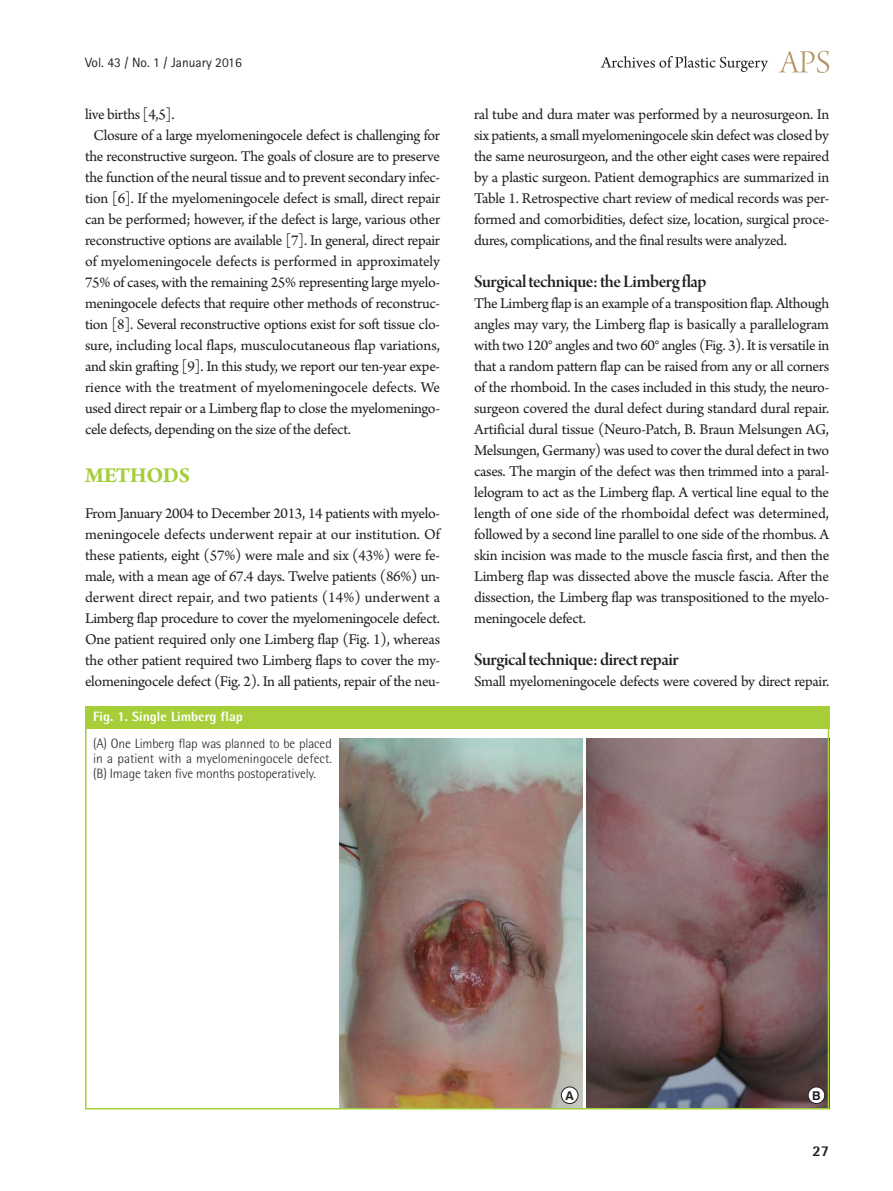
<style>
.page{position:relative;width:893px;height:1191px;background:#fff}
.page>*{position:absolute;margin:0;border:0;box-sizing:border-box;transform-origin:0 0}
.대제목{font:700 22.5px "Arno Pro";letter-spacing:-.02em;color:#a6ce39}
.중제목{font:18.75px "Arno Pro Smbd Display";letter-spacing:-.02em;color:#231f20}
.본문{font:15.75px/21px "Arno Pro";letter-spacing:-.02em;color:#231f20;text-align:justify}
.t1{font:800 15px "Rotis Semi Sans Std";color:#231f20}
.그림설명{font:300 13.5px/15px "Rotis Semi Sans Std";letter-spacing:-.01em;color:#231f20;text-align:justify}
.t2{font:13.5px "Rotis Sans Serif Std";color:#231f20}
.표그림제목{font:800 13.5px "Rotis Semi Sans Std";color:#fff}
.t3{font:700 12.15px "Swiss 721 BT";color:#231f20}
</style>
<div class="page">
<svg style="left:779px;top:51px;width:50px;height:22px"></svg>
<svg style="left:601px;top:56px;width:167px;height:16px"></svg>
<div style="left:85px;top:706px;width:744px;height:22px;background:#a6ce39"></div>
<img style="left:340px;top:738px;width:242px;height:368px">
<div style="left:561px;top:1087px;width:17px;height:16px;background:#fff;border-radius:50%"></div>
<div style="left:561px;top:1086px;width:17px;height:17px;border:1px solid #231f20;border-radius:50%"></div>
<img style="left:587px;top:738px;width:239px;height:368px">
<div style="left:808px;top:1087px;width:17px;height:16px;background:#fff;border-radius:50%"></div>
<div style="left:808px;top:1086px;width:17px;height:17px;border:1px solid #231f20;border-radius:50%"></div>
<div style="left:85px;top:706px;width:744px;height:403px;border:2px solid #a6ce39"></div>
<p class="t2" style="left:85px;top:54px;width:158px">Vol. 43 / No. 1 / January 2016</p>
<p class="본문" style="left:85px;top:105px;width:91px">live births [4,5].</p>
<p class="본문" style="left:85px;top:126px;width:357px;text-indent:9px">Closure of a large myelomeningocele defect is challenging for the reconstructive surgeon. The goals of closure are to preserve the function of the neural tissue and to prevent secondary infec&shy;tion [6]. If the myelomeningocele defect is small, direct repair can be performed; however, if the defect is large, various other reconstructive options are available [7]. In general, direct repair of myelomeningocele defects is performed in approximately 75% of cases, with the remaining 25% representing large myelo&shy;meningocele defects that require other methods of reconstruc&shy;tion [8]. Several reconstructive options exist for soft tissue clo&shy;sure, including local flaps, musculocutaneous flap variations, and skin grafting [9]. In this study, we report our ten-year expe&shy;rience with the treatment of myelomeningocele defects. We used direct repair or a Limberg flap to close the myelomeningo&shy;cele defects, depending on the size of the defect.</p>
<p class="대제목" style="left:85px;top:462px;width:107px">METHODS</p>
<p class="본문" style="left:85px;top:504px;width:357px">From January 2004 to December 2013, 14 patients with myelo&shy;meningocele defects underwent repair at our institution. Of these patients, eight (57%) were male and six (43%) were fe&shy;male, with a mean age of 67.4 days. Twelve patients (86%) un&shy;derwent direct repair, and two patients (14%) underwent a Limberg flap procedure to cover the myelomeningocele defect.<br>One patient required only one Limberg flap (Fig. 1), whereas the other patient required two Limberg flaps to cover the my&shy;elomeningocele defect (Fig. 2). In all patients, repair of the neu-</p>
<p class="표그림제목" style="left:93px;top:708px;width:151px">Fig. 1. Single Limberg flap</p>
<p class="그림설명" style="left:93px;top:736px;width:240px">(A) One Limberg flap was planned to be placed in a patient with a myelomeningocele defect. (B) Image taken five months postoperatively.</p>
<p class="본문" style="left:474px;top:105px;width:357px">ral tube and dura mater was performed by a neurosurgeon. In six patients, a small myelomeningocele skin defect was closed by the same neurosurgeon, and the other eight cases were repaired by a plastic surgeon. Patient demographics are summarized in Table 1. Retrospective chart review of medical records was per&shy;formed and comorbidities, defect size, location, surgical proce&shy;dures, complications, and the final results were analyzed.</p>
<p class="중제목" style="left:474px;top:271px;width:234px">Surgical technique: the Limberg flap</p>
<p class="본문" style="left:474px;top:294px;width:357px">The Limberg flap is an example of a transposition flap. Although angles may vary, the Limberg flap is basically a parallelogram with two 120° angles and two 60° angles (Fig. 3). It is versatile in that a random pattern flap can be raised from any or all corners of the rhomboid. In the cases included in this study, the neuro&shy;surgeon covered the dural defect during standard dural repair.<br>Artificial dural tissue (Neuro-Patch, B. Braun Melsungen AG, Melsungen, Germany) was used to cover the dural defect in two cases. The margin of the defect was then trimmed into a paral&shy;lelogram to act as the Limberg flap. A vertical line equal to the length of one side of the rhomboidal defect was determined, followed by a second line parallel to one side of the rhombus. A skin incision was made to the muscle fascia first, and then the Limberg flap was dissected above the muscle fascia. After the dissection, the Limberg flap was transpositioned to the myelo&shy;meningocele defect.</p>
<p class="중제목" style="left:474px;top:649px;width:206px">Surgical technique: direct repair</p>
<p class="본문" style="left:474px;top:672px;width:357px">Small myelomeningocele defects were covered by direct repair.</p>
<p class="t3" style="left:565px;top:1087px;width:10px">A</p>
<p class="t3" style="left:812px;top:1087px;width:10px">B</p>
<p class="t1" style="left:812px;top:1141px;width:18px">27</p>
</div>
